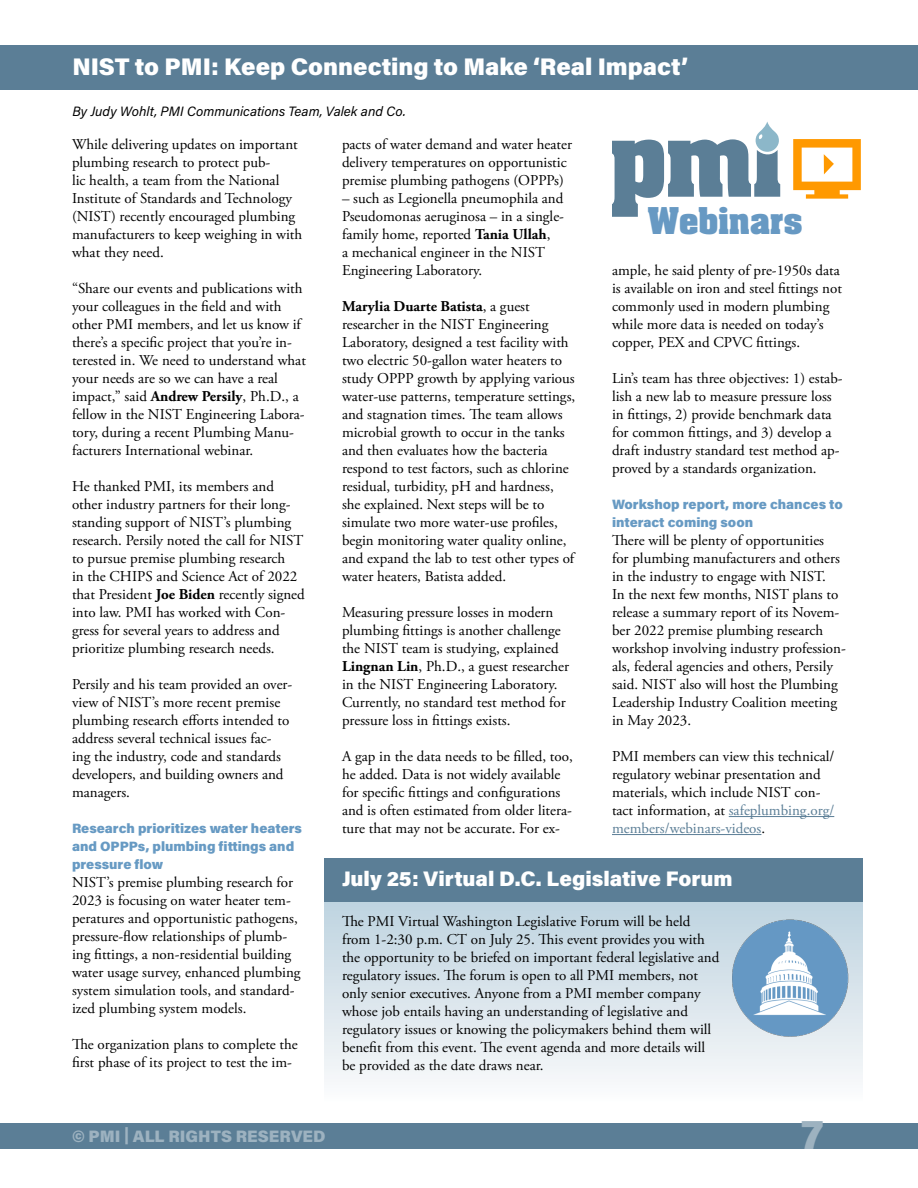
<style>
.page{position:relative;width:918px;height:1188px;background:#fff}
.page>*{position:absolute;margin:0;border:0;box-sizing:border-box;transform-origin:0 0}
.t1{font:900 40.5px "Acumin Pro";color:#9db2c0}
.t2{font:31.5px "Billboard";color:#6799c3}
.inside_headline{font:900 24px "Acumin Pro";color:#fff}
.Inside_blue_block_he{font:900 21px "Acumin Pro";color:#fff}
.t3{font:900 16.5px "Acumin Pro";color:#9db2c0}
.body{font:15px/18px "Adobe Garamond Pro";color:#000}
.firstlinebold{font:900 13.5px/18px "Acumin Pro";color:#679ac3}
.byline{font:italic 13.5px "Acumin Pro";color:#000}
.s1{font-weight:700}
.s2{color:#5b7e96}
</style>
<div class="page">
<div style="left:0;top:45px;width:918px;height:45px;background:#5b7e96"></div>
<div style="left:0;top:1123px;width:918px;height:25px;background:#5b7e96"></div>
<div style="left:324px;top:896px;width:539px;height:209px;background:linear-gradient(to bottom,#bcd2de,#fcfcfc)"></div>
<hr style="left:729px;top:816px;width:105px;height:1px;background:#5b7e96">
<hr style="left:612px;top:834px;width:149px;height:1px;background:#5b7e96">
<svg style="left:756px;top:122px;width:23px;height:30px"></svg>
<svg style="left:612px;top:134px;width:168px;height:83px"></svg>
<svg style="left:793px;top:139px;width:68px;height:60px"></svg>
<div style="left:324px;top:858px;width:539px;height:43px;background:#5b7e96"></div>
<img style="left:723px;top:911px;width:134px;height:134px">
<p class="inside_headline" style="left:72px;top:49px;width:618px">NIST to PMI: Keep Connecting to Make ‘Real Impact’</p>
<p class="byline" style="left:72px;top:102px;width:335px">By Judy Wohlt, PMI Communications Team, Valek and Co.</p>
<p class="body" style="left:72px;top:136px;width:232px">While delivering updates on important plumbing research to protect pub-<br>lic health, a team from the National Institute of Standards and Technology (NIST) recently encouraged plumbing manufacturers to keep weighing in with what they need.</p>
<p class="body" style="left:72px;top:280px;width:235px">“Share our events and publications with your colleagues in the field and with other PMI members, and let us know if there’s a specific project that you’re in&shy;terested in. We need to understand what your needs are so we can have a real impact,” said <span class="s1">Andrew Persily</span>, Ph.D., a fellow in the NIST Engineering Labora&shy;tory, during a recent Plumbing Manu&shy;facturers International webinar.</p>
<p class="body" style="left:72px;top:478px;width:234px">He thanked PMI, its members and other industry partners for their long&shy;standing support of NIST’s plumbing research. Persily noted the call for NIST to pursue premise plumbing research<br>in the CHIPS and Science Act of 2022 that President <span class="s1">Joe Biden</span> recently signed into law. PMI has worked with Con&shy;gress for several years to address and prioritize plumbing research needs.</p>
<p class="body" style="left:72px;top:676px;width:222px">Persily and his team provided an over&shy;view of NIST’s more recent premise plumbing research efforts intended to address several technical issues fac&shy;ing the industry, code and standards developers, and building owners and managers.</p>
<p class="firstlinebold" style="left:72px;top:818px;width:232px">Research prioritizes water heaters and OPPPs, plumbing fittings and pressure flow</p>
<p class="body" style="left:72px;top:874px;width:230px">NIST’s premise plumbing research for 2023 is focusing on water heater tem&shy;peratures and opportunistic pathogens, pressure-flow relationships of plumb&shy;ing fittings, a non-residential building water usage survey, enhanced plumbing system simulation tools, and standard&shy;ized plumbing system models.</p>
<p class="body" style="left:72px;top:1036px;width:227px">The organization plans to complete the first phase of its project to test the im-</p>
<p class="body" style="left:342px;top:136px;width:231px">pacts of water demand and water heater delivery temperatures on opportunistic premise plumbing pathogens (OPPPs)</p>
<p class="body" style="left:342px;top:190px;width:224px">– such as Legionella pneumophila and Pseudomonas aeruginosa – in a single&shy;family home, reported <span class="s1">Tania Ullah</span>,<br>a mechanical engineer in the NIST Engineering Laboratory.</p>
<p class="body" style="left:342px;top:298px;width:235px"><span class="s1">Marylia Duarte Batista</span>, a guest researcher in the NIST Engineering Laboratory, designed a test facility with two electric 50-gallon water heaters to study OPPP growth by applying various water-use patterns, temperature settings, and stagnation times. The team allows microbial growth to occur in the tanks and then evaluates how the bacteria respond to test factors, such as chlorine residual, turbidity, pH and hardness, she explained. Next steps will be to simulate two more water-use profiles, begin monitoring water quality online, and expand the lab to test other types of water heaters, Batista added.</p>
<p class="body" style="left:342px;top:604px;width:229px">Measuring pressure losses in modern plumbing fittings is another challenge the NIST team is studying, explained <span class="s1">Lingnan Lin</span>, Ph.D., a guest researcher in the NIST Engineering Laboratory.<br>Currently, no standard test method for pressure loss in fittings exists.</p>
<p class="body" style="left:342px;top:748px;width:232px">A gap in the data needs to be filled, too, he added. Data is not widely available for specific fittings and configurations and is often estimated from older litera&shy;ture that may not be accurate. For ex-</p>
<p class="t2" style="left:648px;top:198px;width:156px">Webinars</p>
<p class="body" style="left:612px;top:262px;width:231px">ample, he said plenty of pre-1950s data is available on iron and steel fittings not commonly used in modern plumbing while more data is needed on today’s copper, PEX and CPVC fittings.</p>
<p class="body" style="left:612px;top:370px;width:232px">Lin’s team has three objectives: 1) estab&shy;lish a new lab to measure pressure loss in fittings, 2) provide benchmark data for common fittings, and 3) develop a draft industry standard test method ap&shy;proved by a standards organization.</p>
<p class="firstlinebold" style="left:612px;top:495px;width:232px">Workshop report, more chances to interact coming soon</p>
<p class="body" style="left:612px;top:532px;width:235px">There will be plenty of opportunities<br>for plumbing manufacturers and others in the industry to engage with NIST.<br>In the next few months, NIST plans to release a summary report of its Novem&shy;ber 2022 premise plumbing research workshop involving industry profession&shy;als, federal agencies and others, Persily said. NIST also will host the Plumbing Leadership Industry Coalition meeting in May 2023.</p>
<p class="body" style="left:612px;top:748px;width:224px">PMI members can view this technical/ regulatory webinar presentation and materials, which include NIST con&shy;tact information, at <span class="s2">safeplumbing.org/ members/webinars-videos</span>.</p>
<p class="Inside_blue_block_he" style="left:342px;top:864px;width:392px">July 25: Virtual D.C. Legislative Forum</p>
<p class="body" style="left:342px;top:912px;width:379px">The PMI Virtual Washington Legislative Forum will be held from 1-2:30 p.m. CT on July 25. This event provides you with the opportunity to be briefed on important federal legislative and regulatory issues. The forum is open to all PMI members, not only senior executives. Anyone from a PMI member company whose job entails having an understanding of legislative and regulatory issues or knowing the policymakers behind them will benefit from this event. The event agenda and more details will be provided as the date draws near.</p>
<p class="t3" style="left:72px;top:1124px;width:255px">© PMI | ALL RIGHTS RESERVED</p>
<h1 class="t1" style="left:801px;top:1106px;width:24px">7</h1>
</div>
